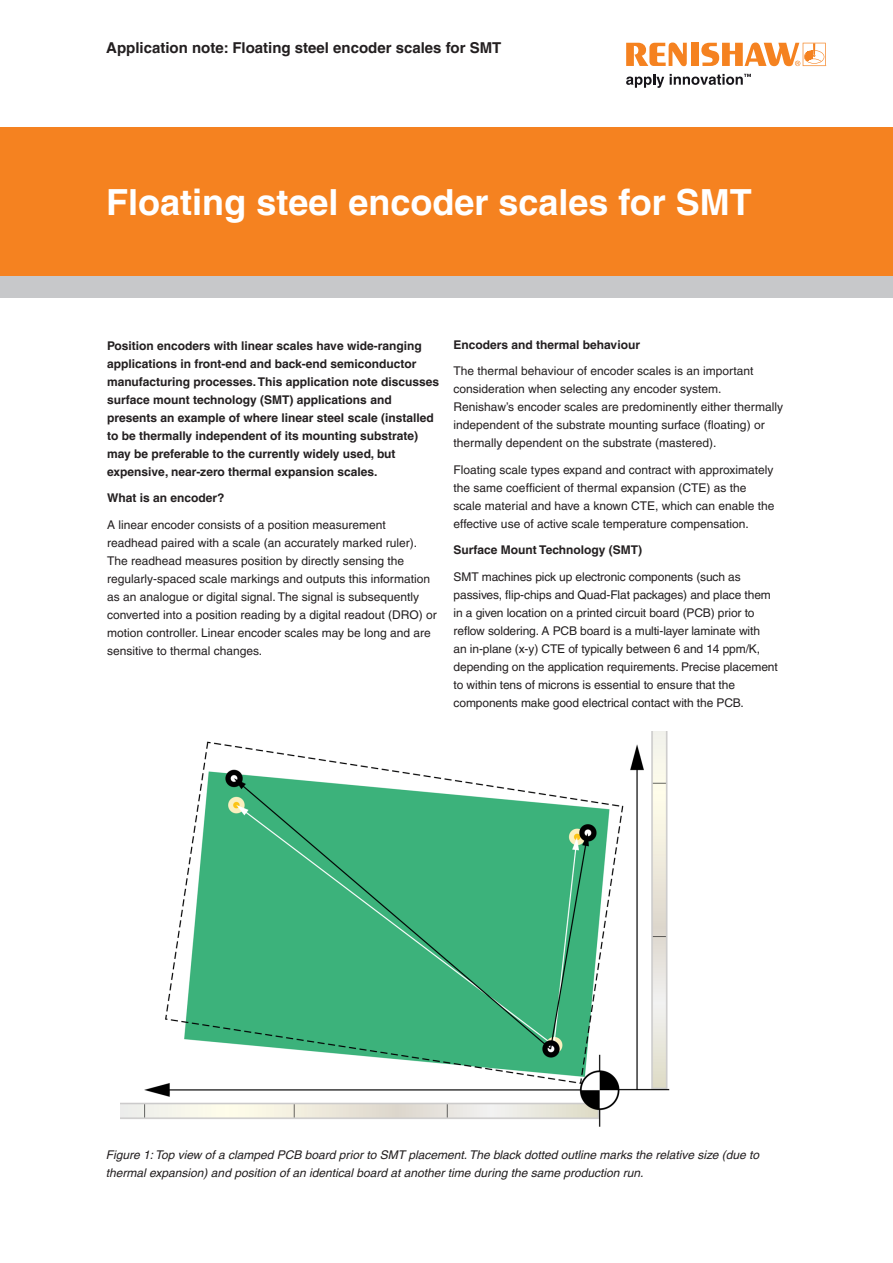
<style>
.page{position:relative;width:893px;height:1263px;background:#fff}
.page>*{position:absolute;margin:0;border:0;box-sizing:border-box;transform-origin:0 0}
.Title_18pt_bold{font:700 36px "Helvetica LT Pro";color:#fff}
.t1{font:700 15px "Helvetica LT Pro";color:#231f20}
.Body_Text_8pt_medium{font:12px/18px "Helvetica LT Pro";color:#231f20}
.Body_Text_8pt_medium-2{font:700 12px/18px "Helvetica LT Pro";color:#231f20}
.t2{font:italic 12px/18px "Helvetica LT Pro";color:#231f20}
</style>
<div class="page">
<div style="left:0;top:276px;width:893px;height:22px;background:#c7c8ca"></div>
<div style="left:0;top:128px;width:893px;height:148px;background:#f58220"></div>
<svg style="left:626px;top:74px;width:38px;height:14px"></svg>
<svg style="left:626px;top:43px;width:61px;height:23px"></svg>
<div style="left:691px;top:43px;width:8px;height:23px;background:#f58220"></div>
<svg style="left:701px;top:43px;width:125px;height:23px"></svg>
<svg style="left:670px;top:74px;width:81px;height:11px"></svg>
<img style="left:120px;top:731px;width:550px;height:396px">
<p class="t1" style="left:106px;top:39px;width:397px">Application note: Floating steel encoder scales for SMT</p>
<p class="Title_18pt_bold" style="left:106px;top:180px;width:647px">Floating steel encoder scales for SMT</p>
<p class="Body_Text_8pt_medium-2" style="left:107px;top:336px;width:334px">Position encoders with linear scales have wide-ranging applications in front-end and back-end semiconductor manufacturing processes. This application note discusses surface mount technology (SMT) applications and presents an example of where linear steel scale (installed to be thermally independent of its mounting substrate) may be preferable to the currently widely used, but expensive, near-zero thermal expansion scales.</p>
<p class="Body_Text_8pt_medium-2" style="left:107px;top:489px;width:119px">What is an encoder?</p>
<p class="Body_Text_8pt_medium" style="left:107px;top:515px;width:331px">A linear encoder consists of a position measurement readhead paired with a scale (an accurately marked ruler).<br>The readhead measures position by directly sensing the regularly-spaced scale markings and outputs this information as an analogue or digital signal. The signal is subsequently converted into a position reading by a digital readout (DRO) or motion controller. Linear encoder scales may be long and are sensitive to thermal changes.</p>
<p class="Body_Text_8pt_medium-2" style="left:454px;top:336px;width:188px">Encoders and thermal behaviour</p>
<p class="Body_Text_8pt_medium" style="left:454px;top:362px;width:331px">The thermal behaviour of encoder scales is an important consideration when selecting any encoder system.<br>Renishaw’s encoder scales are predominently either thermally independent of the substrate mounting surface (floating) or thermally dependent on the substrate (mastered).</p>
<p class="Body_Text_8pt_medium" style="left:454px;top:461px;width:322px">Floating scale types expand and contract with approximately the same coefficient of thermal expansion (CTE) as the scale material and have a known CTE, which can enable the effective use of active scale temperature compensation.</p>
<p class="Body_Text_8pt_medium-2" style="left:454px;top:541px;width:190px">Surface Mount Technology (SMT)</p>
<p class="Body_Text_8pt_medium" style="left:454px;top:568px;width:326px">SMT machines pick up electronic components (such as passives, flip-chips and Quad-Flat packages) and place them in a given location on a printed circuit board (PCB) prior to reflow soldering. A PCB board is a multi-layer laminate with<br>an in-plane (x-y) CTE of typically between 6 and 14 ppm/K, depending on the application requirements. Precise placement to within tens of microns is essential to ensure that the components make good electrical contact with the PCB.</p>
<p class="t2" style="left:106px;top:1145px;width:655px">Figure 1: Top view of a clamped PCB board prior to SMT placement. The black dotted outline marks the relative size (due to thermal expansion) and position of an identical board at another time during the same production run.</p>
</div>
